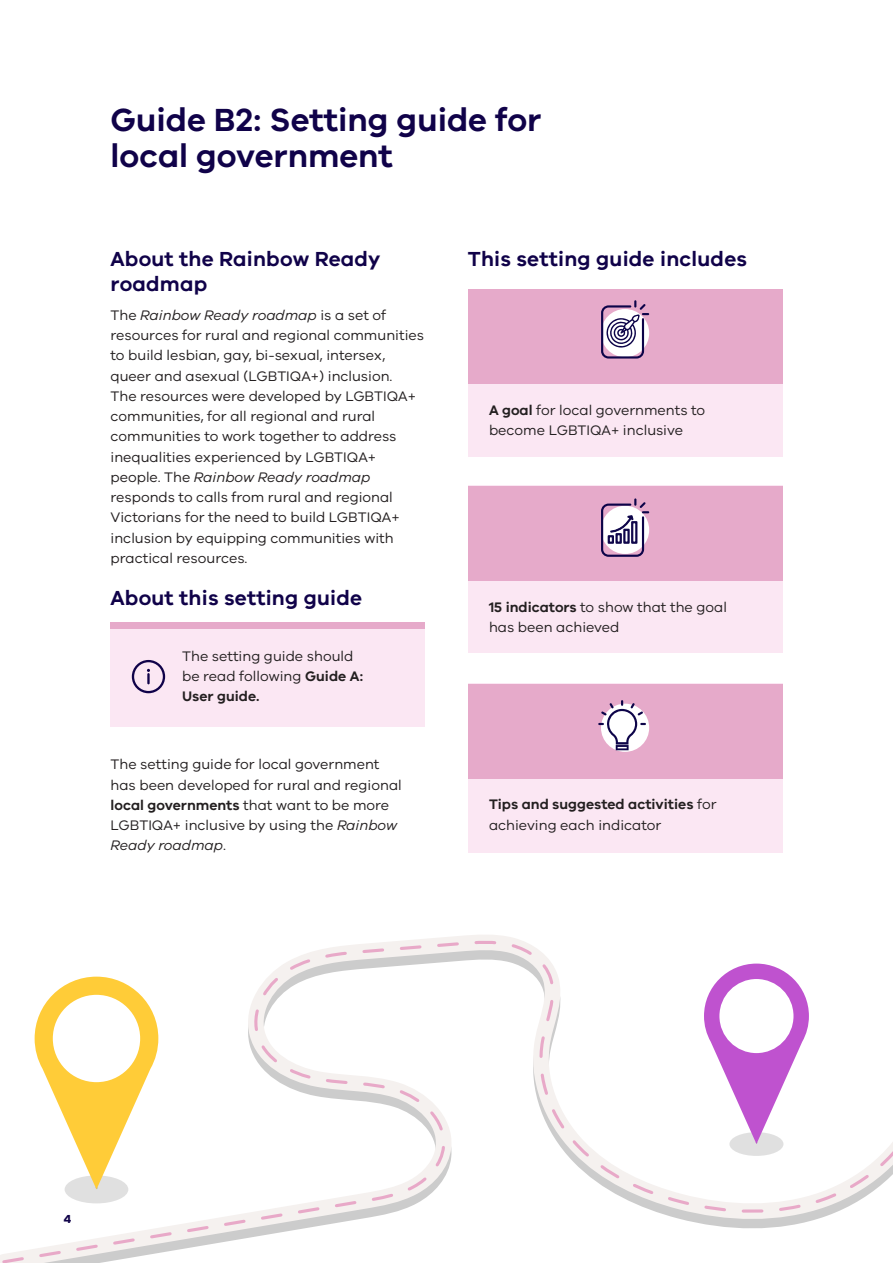
<style>
.page{position:relative;width:893px;height:1263px;background:#fff}
.page>*{position:absolute;margin:0;border:0;box-sizing:border-box;transform-origin:0 0}
.Heading_1_H1{font:600 33px/36px "VIC";color:#100249}
.Heading_2_Text{font:600 21px/25.5px "VIC";letter-spacing:.01em;color:#100249}
.Body_Copy{font:600 21px "VIC";letter-spacing:.01em;color:#100249}
.Body_Copy-2{font:14.25px/20.2px "VIC";color:#231f20}
.Body_Copy-3{font:600 14.25px/20.2px "VIC";color:#231f20}
.t1{font:700 12px "VIC";color:#100249}
.s1{font-style:italic}
.s2{font-weight:600}
.s3{font-weight:400}
</style>
<div class="page">
<svg style="left:2px;top:935px;width:891px;height:328px"></svg>
<div style="left:65px;top:1175px;width:63px;height:28px;background:#e0e0e0;border-radius:50%"></div>
<svg style="left:35px;top:977px;width:123px;height:212px"></svg>
<div style="left:53px;top:995px;width:87px;height:87px;background:#fff;border-radius:50%"></div>
<div style="left:648px;top:863px;width:245px;height:196px;background:#fff"></div>
<div style="left:729px;top:1132px;width:54px;height:24px;background:#e0e0e0;border-radius:50%"></div>
<svg style="left:704px;top:963px;width:105px;height:181px"></svg>
<div style="left:719px;top:979px;width:74px;height:74px;background:#fff;border-radius:50%"></div>
<div style="left:111px;top:625px;width:314px;height:102px;background:#fbe7f3"></div>
<svg style="left:132px;top:660px;width:33px;height:33px"></svg>
<div style="left:111px;top:622px;width:314px;height:6px;background:#e6aaca"></div>
<div style="left:468px;top:486px;width:314px;height:167px;background:#fbe7f3"></div>
<div style="left:468px;top:684px;width:314px;height:169px;background:#fbe7f3"></div>
<div style="left:468px;top:384px;width:314px;height:72px;background:#fbe7f3"></div>
<div style="left:468px;top:289px;width:314px;height:95px;background:#e6aaca"></div>
<div style="left:468px;top:486px;width:314px;height:95px;background:#e6aaca"></div>
<div style="left:468px;top:684px;width:314px;height:95px;background:#e6aaca"></div>
<svg style="left:601px;top:704px;width:48px;height:48px"></svg>
<svg style="left:601px;top:498px;width:48px;height:59px"></svg>
<svg style="left:598px;top:700px;width:48px;height:50px"></svg>
<svg style="left:601px;top:300px;width:48px;height:59px"></svg>
<h1 class="Heading_1_H1" style="left:111px;top:101px;width:432px">Guide B2: Setting guide for local government</h1>
<h2 class="Heading_2_Text" style="left:111px;top:245px;width:271px">About the Rainbow Ready roadmap</h2>
<p class="Body_Copy-2" style="left:111px;top:304px;width:315px">The <span class="s1">Rainbow Ready roadmap</span> is a set of resources for rural and regional communities to build lesbian, gay, bi-sexual, intersex, queer and asexual (LGBTIQA+) inclusion.<br>The resources were developed by LGBTIQA+ communities, for all regional and rural communities to work together to address inequalities experienced by LGBTIQA+ people. The <span class="s1">Rainbow Ready roadmap </span>responds to calls from rural and regional Victorians for the need to build LGBTIQA+ inclusion by equipping communities with practical resources.</p>
<h2 class="Heading_2_Text" style="left:111px;top:585px;width:253px">About this setting guide</h2>
<p class="Body_Copy-2" style="left:182px;top:645px;width:182px">The setting guide should be read following <span class="s2">Guide A:<br>User guide.</span></p>
<p class="Body_Copy-2" style="left:111px;top:754px;width:293px">The setting guide for local government has been developed for rural and regional <span class="s2">local governments</span> that want to be more LGBTIQA+ inclusive by using the <span class="s1">Rainbow Ready roadmap</span>.</p>
<p class="Body_Copy" style="left:468px;top:246px;width:281px">This setting guide includes</p>
<p class="Body_Copy-2" style="left:489px;top:399px;width:218px"><span class="s2">A goal</span> for local governments to become LGBTIQA+ inclusive</p>
<p class="Body_Copy-2" style="left:489px;top:596px;width:239px"><span class="s2">15 indicators</span> to show that the goal has been achieved</p>
<p class="Body_Copy-3" style="left:489px;top:794px;width:229px">Tips and suggested activities <span class="s3">for achieving each indicator</span></p>
<p class="t1" style="left:64px;top:1211px;width:9px">4</p>
</div>
